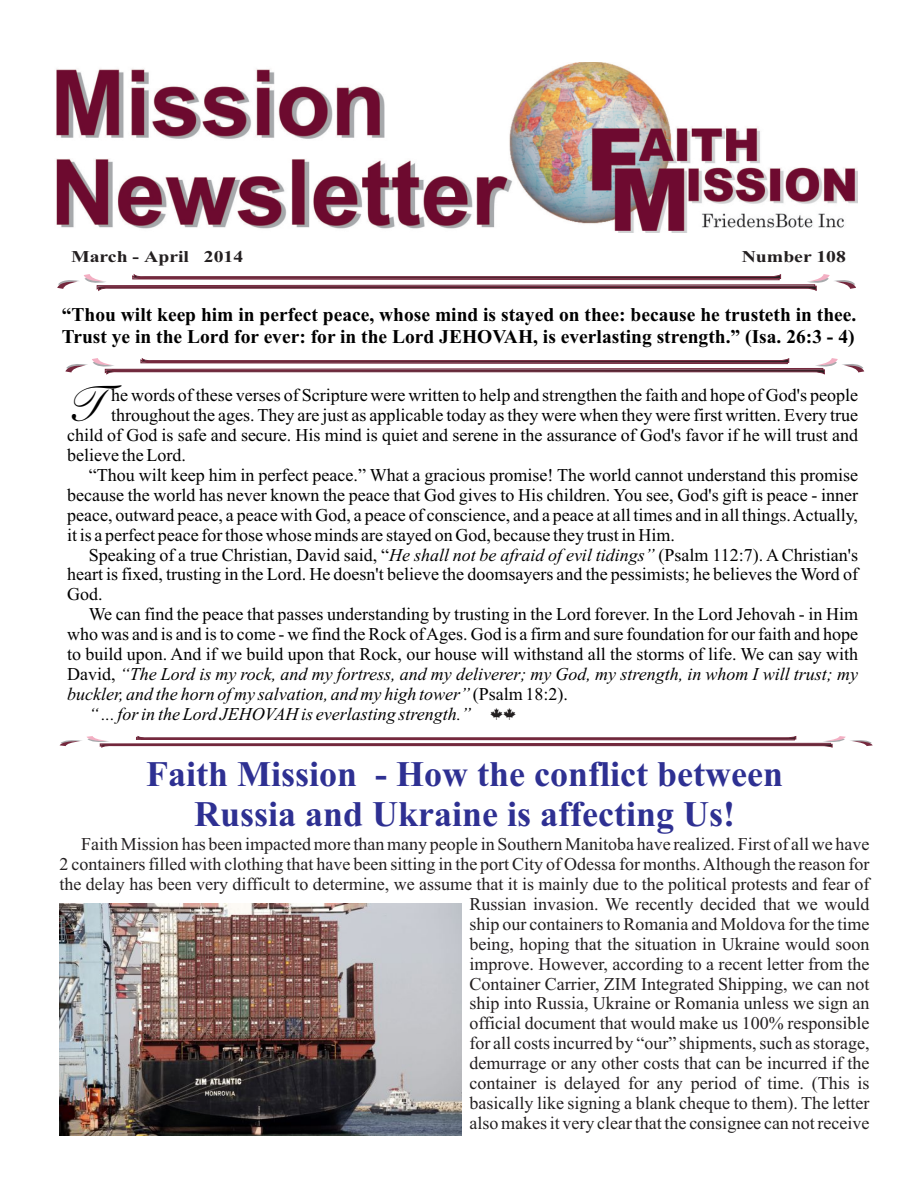
<style>
.page{position:relative;width:918px;height:1188px;background:#fff}
.page>*{position:absolute;margin:0;border:0;box-sizing:border-box;transform-origin:0 0}
.t1{font:49.95px "English 111 Adagio BT";color:#000}
.t2{font:700 36px/40px "Times New Roman";color:#2e3092;text-align:center}
.t3{font:700 19.5px/21.6px "Times New Roman";color:#000}
.t4{font:18px/20px "Times New Roman";color:#000;text-align:justify}
.t5{font:18px/20px "Times New Roman";color:#231f20;text-align:right}
.t6{font:italic 18px "Times New Roman";color:#000}
.t7{font:700 16.5px "Times New Roman";color:#231f20;scale:1.2 1}
.s1{font-style:italic}
.s2{font-style:normal}
</style>
<div class="page">
<svg style="left:57px;top:274px;width:799px;height:17px"></svg>
<svg style="left:65px;top:358px;width:799px;height:16px"></svg>
<img style="left:56px;top:63px;width:802px;height:169px">
<svg style="left:60px;top:736px;width:813px;height:12px"></svg>
<img style="left:60px;top:903px;width:401px;height:232px">
<p class="t7" style="left:71px;top:251px;width:145px">March - April 2014</p>
<p class="t7" style="left:742px;top:251px;width:88px">Number 108</p>
<p class="t3" style="left:62px;top:306px;width:796px">“Thou wilt keep him in perfect peace, whose mind is stayed on thee: because he trusteth in thee.<br>Trust ye in the Lord for ever: for in the Lord JEHOVAH, is everlasting strength.” (Isa. 26:3 - 4)</p>
<h1 class="t1" style="left:67px;top:383px;width:33px">T</h1>
<p class="t4" style="left:111px;top:387px;width:749px">he words of these verses of Scripture were written to help and strengthen the faith and hope of God's people</p>
<p class="t4" style="left:67px;top:407px;width:792px;text-indent:44px">throughout the ages. They are just as applicable today as they were when they were first written. Every true child of God is safe and secure. His mind is quiet and serene in the assurance of God's favor if he will trust and believe the Lord.</p>
<p class="t4" style="left:67px;top:467px;width:792px;text-indent:22px">“Thou wilt keep him in perfect peace.” What a gracious promise! The world cannot understand this promise because the world has never known the peace that God gives to His children. You see, God's gift is peace - inner peace, outward peace, a peace with God, a peace of conscience, and a peace at all times and in all things. Actually, it is a perfect peace for those whose minds are stayed on God, because they trust in Him.</p>
<p class="t4" style="left:67px;top:546px;width:792px;text-indent:22px">Speaking of a true Christian, David said, “<span class="s1">He shall not be afraid of evil tidings”</span> (Psalm 112:7). A Christian's heart is fixed, trusting in the Lord. He doesn't believe the doomsayers and the pessimists; he believes the Word of God.</p>
<p class="t4" style="left:89px;top:606px;width:771px">We can find the peace that passes understanding by trusting in the Lord forever. In the Lord Jehovah - in Him</p>
<p class="t4" style="left:67px;top:626px;width:792px">who was and is and is to come - we find the Rock of Ages. God is a firm and sure foundation for our faith and hope</p>
<p class="t4" style="left:67px;top:646px;width:792px">to build upon. And if we build upon that Rock, our house will withstand all the storms of life. We can say with</p>
<p class="t6" style="left:67px;top:668px;width:792px"><span class="s2">David,</span> “The Lord is my rock, and my fortress, and my deliverer; my God, my strength, in whom I will trust; my</p>
<p class="t6" style="left:67px;top:688px;width:502px">buckler, and the horn of my salvation, and my high tower” <span class="s2">(Psalm 18:2).</span></p>
<p class="t6" style="left:89px;top:708px;width:384px">“ ... for in the Lord JEHOVAH is everlasting strength.”</p>
<h2 class="t2" style="left:146px;top:758px;width:638px">Faith Mission - How the conflict between<br>Russia and Ukraine is affecting Us!</h2>
<p class="t5" style="left:60px;top:836px;width:812px">Faith Mission has been impacted more than many people in Southern Manitoba have realized. First of all we have<br>2 containers filled with clothing that have been sitting in the port City of Odessa for months. Although the reason for the delay has been very difficult to determine, we assume that it is mainly due to the political protests and fear of Russian invasion. We recently decided that we would<br>ship our containers to Romania and Moldova for the time<br>being, hoping that the situation in Ukraine would soon<br>improve. However, according to a recent letter from the<br>Container Carrier, ZIM Integrated Shipping, we can not<br>ship into Russia, Ukraine or Romania unless we sign an<br>official document that would make us 100% responsible<br>for all costs incurred by “our” shipments, such as storage,<br>demurrage or any other costs that can be incurred if the<br>container is delayed for any period of time. (This is<br>basically like signing a blank cheque to them). The letter<br>also makes it very clear that the consignee can not receive</p>
</div>
